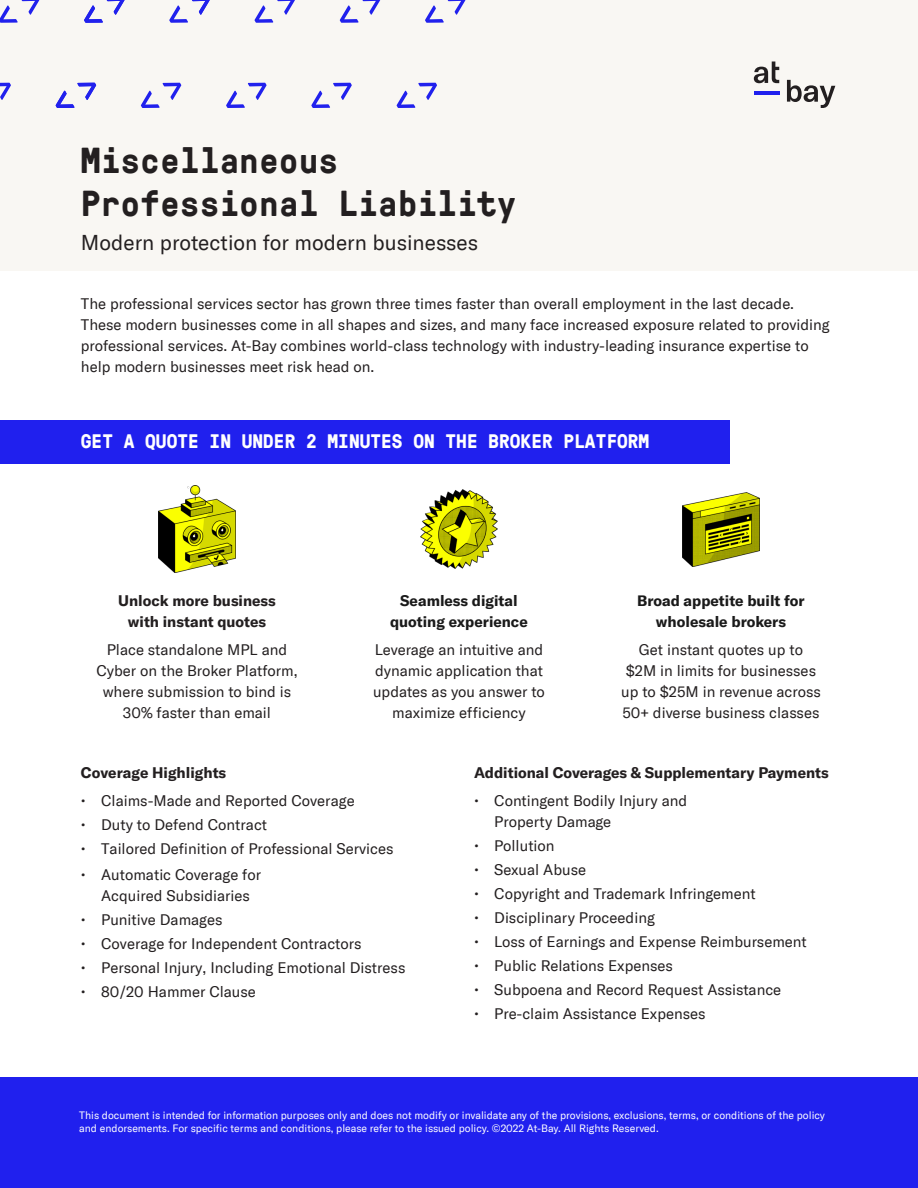
<style>
.page{position:relative;width:918px;height:1188px;background:#fff}
.page>*{position:absolute;margin:0;border:0;box-sizing:border-box;transform-origin:0 0}
.At-Bay_MainHeader1{font:700 36px/43.2px "GT Pressura Mono";color:#231f20}
.At-Bay_MainHeader1_S{font:21px "GT America";color:#231f20}
.At-Bay_Header2{font:700 19.5px "GT Pressura Mono";color:#fff}
.At-Bay_Intro_Paragra{font:15px/21px "GT America";color:#231f20}
.At-Bay_First_Level_B{font:15px/21px "GT America";color:#231f20;text-align:center}
.At-Bay_First_Level_B-2{font:700 15px/21px "GT America";color:#1a1a1a;text-align:center}
.At-Bay_Body_Paragrap{font:700 15px "GT America";color:#231f20}
.At-Bay_First_Level_B-3{font:700 15px/21px "GT America";color:#231f20;text-align:center}
.At-Bay_Disclaimer_Co{font:10.5px/12.6px "GT America";color:#fff}
</style>
<div class="page">
<div style="left:0;top:0;width:918px;height:270px;background:#f9f7f3"></div>
<div style="left:0;top:1077px;width:918px;height:111px;background:#2020ee"></div>
<div style="left:0;top:420px;width:729px;height:43px;background:#2020ee"></div>
<svg style="left:787px;top:80px;width:48px;height:28px"></svg>
<hr style="left:754px;top:91px;width:25px;height:3px;background:#2020ee">
<svg style="left:754px;top:62px;width:25px;height:21px"></svg>
<svg style="left:397px;top:83px;width:40px;height:25px"></svg>
<svg style="left:311px;top:83px;width:41px;height:25px"></svg>
<svg style="left:226px;top:83px;width:41px;height:25px"></svg>
<svg style="left:425px;top:0;width:40px;height:23px"></svg>
<svg style="left:340px;top:0;width:40px;height:23px"></svg>
<svg style="left:254px;top:0;width:41px;height:23px"></svg>
<svg style="left:141px;top:83px;width:40px;height:25px"></svg>
<svg style="left:169px;top:0;width:41px;height:23px"></svg>
<svg style="left:56px;top:83px;width:40px;height:25px"></svg>
<svg style="left:0;top:83px;width:11px;height:17px"></svg>
<svg style="left:84px;top:0;width:41px;height:23px"></svg>
<svg style="left:0;top:0;width:39px;height:23px"></svg>
<img style="left:682px;top:492px;width:78px;height:74px">
<img style="left:158px;top:486px;width:78px;height:87px">
<img style="left:420px;top:489px;width:78px;height:80px">
<p class="At-Bay_MainHeader1" style="left:81px;top:137px;width:437px">Miscellaneous<br>Professional Liability</p>
<p class="At-Bay_MainHeader1_S" style="left:81px;top:230px;width:399px">Modern protection for modern businesses</p>
<p class="At-Bay_Intro_Paragra" style="left:81px;top:293px;width:750px">The professional services sector has grown three times faster than overall employment in the last decade.<br>These modern businesses come in all shapes and sizes, and many face increased exposure related to providing professional services. At-Bay combines world-class technology with industry-leading insurance expertise to help modern businesses meet risk head on.</p>
<p class="At-Bay_Header2" style="left:81px;top:427px;width:570px">GET A QUOTE IN UNDER 2 MINUTES ON THE BROKER PLATFORM</p>
<p class="At-Bay_First_Level_B-3" style="left:118px;top:590px;width:159px">Unlock more business with instant quotes</p>
<p class="At-Bay_First_Level_B-2" style="left:390px;top:590px;width:139px">Seamless digital quoting experience</p>
<p class="At-Bay_First_Level_B-2" style="left:637px;top:590px;width:169px">Broad appetite built for wholesale brokers</p>
<p class="At-Bay_First_Level_B" style="left:96px;top:639px;width:203px">Place standalone MPL and<br>Cyber on the Broker Platform, where submission to bind is<br>30% faster than email</p>
<p class="At-Bay_First_Level_B" style="left:373px;top:639px;width:173px">Leverage an intuitive and dynamic application that updates as you answer to maximize efficiency</p>
<p class="At-Bay_First_Level_B" style="left:621px;top:639px;width:201px">Get instant quotes up to<br>$2M in limits for businesses up to $25M in revenue across<br>50+ diverse business classes</p>
<p class="At-Bay_Body_Paragrap" style="left:81px;top:763px;width:147px">Coverage Highlights</p>
<p class="At-Bay_Intro_Paragra" style="left:81px;top:791px;width:275px">• Claims-Made and Reported Coverage</p>
<p class="At-Bay_Intro_Paragra" style="left:81px;top:815px;width:188px">• Duty to Defend Contract</p>
<p class="At-Bay_Intro_Paragra" style="left:81px;top:839px;width:314px">• Tailored Definition of Professional Services</p>
<p class="At-Bay_Intro_Paragra" style="left:101px;top:864px;width:162px;text-indent:-20px">• Automatic Coverage for<br>Acquired Subsidiaries</p>
<p class="At-Bay_Intro_Paragra" style="left:81px;top:909px;width:143px">• Punitive Damages</p>
<p class="At-Bay_Intro_Paragra" style="left:81px;top:933px;width:282px">• Coverage for Independent Contractors</p>
<p class="At-Bay_Intro_Paragra" style="left:81px;top:957px;width:326px">• Personal Injury, Including Emotional Distress</p>
<p class="At-Bay_Intro_Paragra" style="left:81px;top:981px;width:177px">• 80/20 Hammer Clause</p>
<p class="At-Bay_Body_Paragrap" style="left:474px;top:763px;width:356px">Additional Coverages &amp; Supplementary Payments</p>
<p class="At-Bay_Intro_Paragra" style="left:494px;top:791px;width:195px;text-indent:-20px">• Contingent Bodily Injury and<br>Property Damage</p>
<p class="At-Bay_Intro_Paragra" style="left:474px;top:836px;width:82px">• Pollution</p>
<p class="At-Bay_Intro_Paragra" style="left:474px;top:860px;width:114px">• Sexual Abuse</p>
<p class="At-Bay_Intro_Paragra" style="left:474px;top:884px;width:283px">• Copyright and Trademark Infringement</p>
<p class="At-Bay_Intro_Paragra" style="left:474px;top:908px;width:182px">• Disciplinary Proceeding</p>
<p class="At-Bay_Intro_Paragra" style="left:474px;top:932px;width:334px">• Loss of Earnings and Expense Reimbursement</p>
<p class="At-Bay_Intro_Paragra" style="left:474px;top:956px;width:200px">• Public Relations Expenses</p>
<p class="At-Bay_Intro_Paragra" style="left:474px;top:980px;width:309px">• Subpoena and Record Request Assistance</p>
<p class="At-Bay_Intro_Paragra" style="left:474px;top:1004px;width:233px">• Pre-claim Assistance Expenses</p>
<p class="At-Bay_Disclaimer_Co" style="left:79px;top:1109px;width:747px">This document is intended for information purposes only and does not modify or invalidate any of the provisions, exclusions, terms, or conditions of the policy and endorsements. For specific terms and conditions, please refer to the issued policy. ©2022 At-Bay. All Rights Reserved.</p>
</div>
